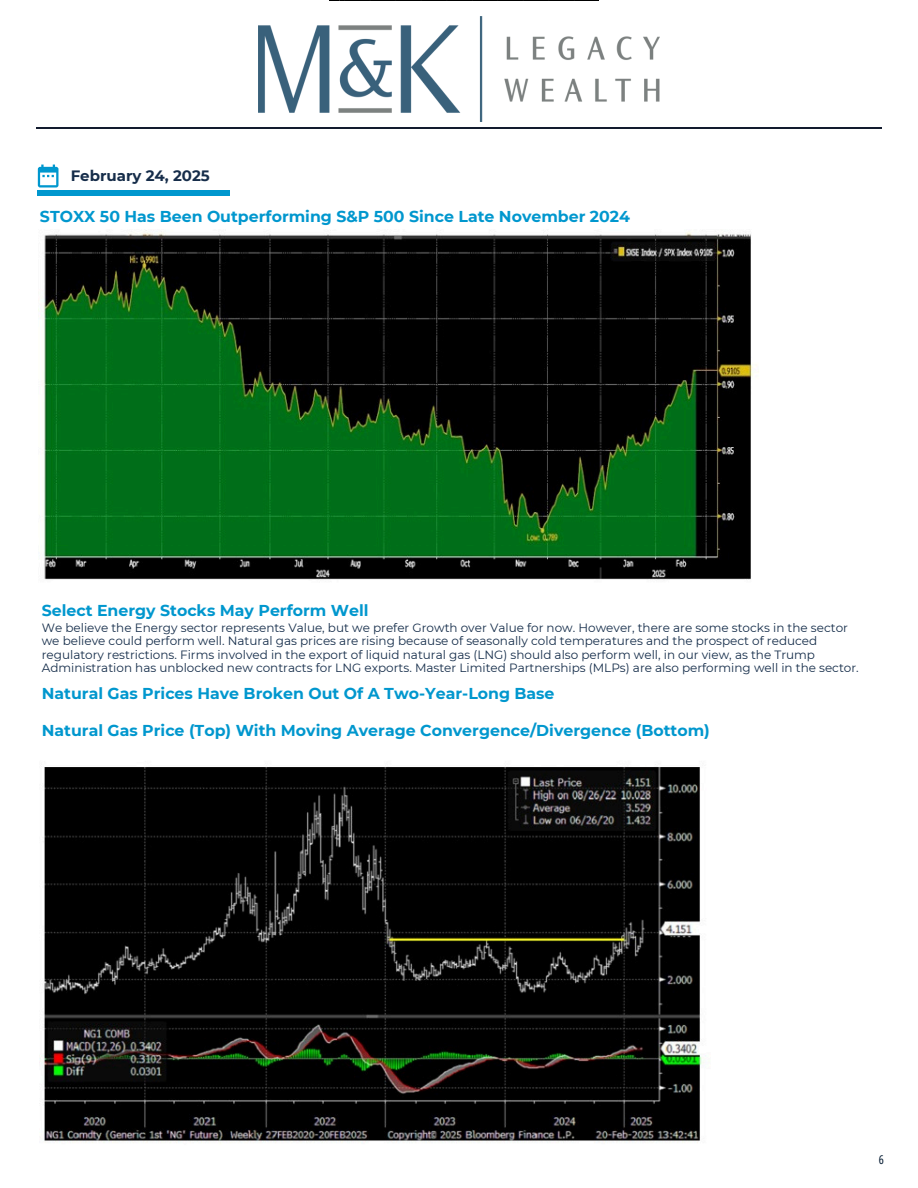
<style>
.page{position:relative;width:918px;height:1188px;background:#fff}
.page>*{position:absolute;margin:0;border:0;box-sizing:border-box;transform-origin:0 0}
.t1{font:700 15.75px "Montserrat";color:#0097ce}
.t2{font:700 15px "Montserrat";color:#162d4a}
.t3{font:12px/13.5px "Montserrat";color:#152d4a}
.t4{font:12px "Open Sans Condensed";color:#00182f}
</style>
<div class="page">
<svg style="left:38px;top:165px;width:21px;height:23px"></svg>
<hr style="left:38px;top:191px;width:192px;height:4px;background:#0097ce">
<hr style="left:36px;top:127px;width:846px;height:2px;background:#121b2e">
<img style="left:329px;top:0;width:269px;height:1px">
<img style="left:42px;top:230px;width:715px;height:350px">
<img style="left:39px;top:765px;width:667px;height:378px">
<img style="left:259px;top:17px;width:400px;height:105px">
<p class="t2" style="left:71px;top:167px;width:141px">February 24, 2025</p>
<p class="t1" style="left:40px;top:207px;width:592px">STOXX 50 Has Been Outperforming S&amp;P 500 Since Late November 2024</p>
<h1 class="t1" style="left:42px;top:601px;width:328px">Select Energy Stocks May Perform Well</h1>
<h1 class="t3" style="left:42px;top:621px;width:819px">We believe the Energy sector represents Value, but we prefer Growth over Value for now. However, there are some stocks in the sector we believe could perform well. Natural gas prices are rising because of seasonally cold temperatures and the prospect of reduced regulatory restrictions. Firms involved in the export of liquid natural gas (LNG) should also perform well, in our view, as the Trump Administration has unblocked new contracts for LNG exports. Master Limited Partnerships (MLPs) are also performing well in the sector.</h1>
<p class="t1" style="left:42px;top:684px;width:514px">Natural Gas Prices Have Broken Out Of A Two-Year-Long Base</p>
<p class="t1" style="left:42px;top:721px;width:670px">Natural Gas Price (Top) With Moving Average Convergence/Divergence (Bottom)</p>
<p class="t4" style="left:879px;top:1151px;width:7px">6</p>
</div>
